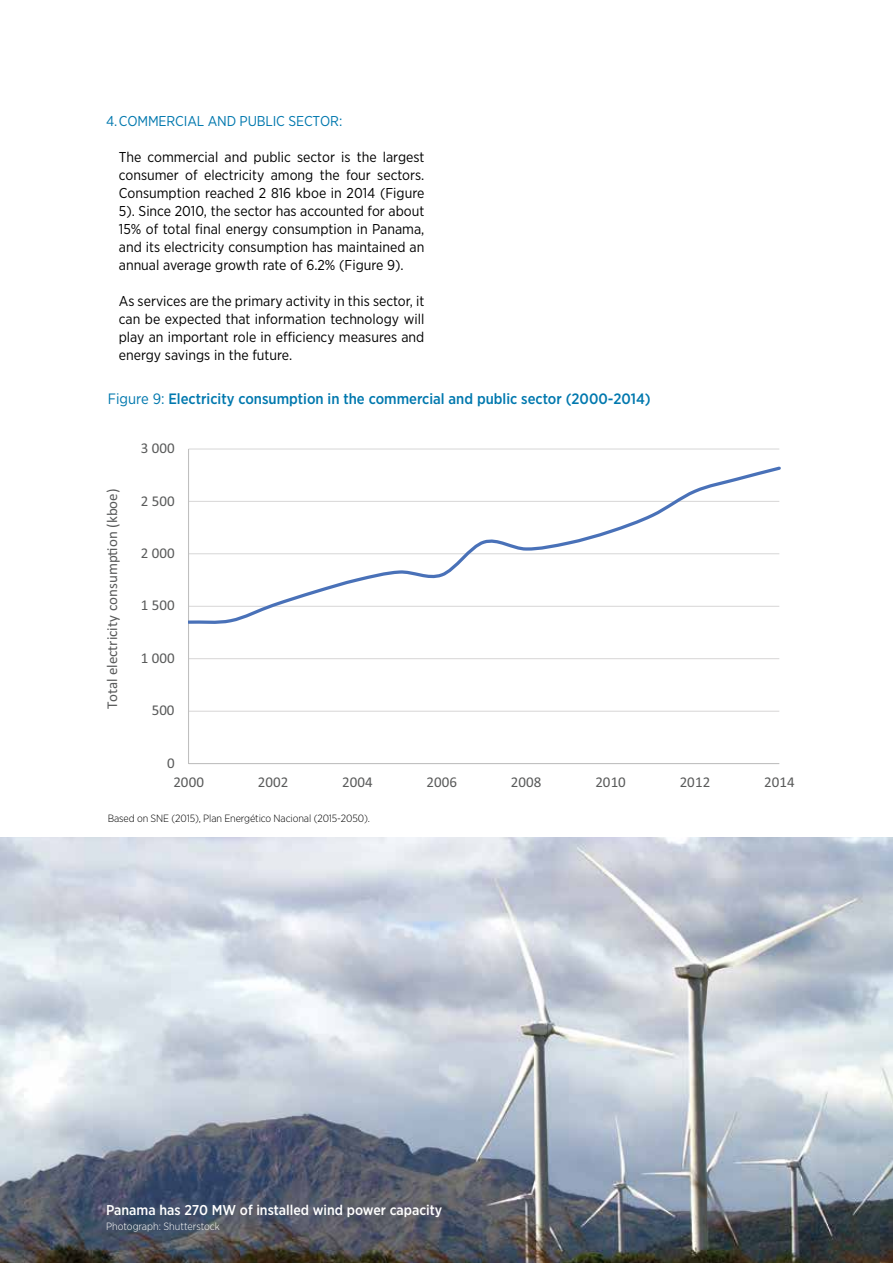
<style>
.page{position:relative;width:893px;height:1263px;background:#fff}
.page>*{position:absolute;margin:0;border:0;box-sizing:border-box;transform-origin:0 0}
.t1{font:15px "Calibri";color:#595a5a}
.t2{font:500 15px "Gotham Narrow";color:#0078ae}
.t3{font:14.25px/18px "Gotham Narrow";color:#000;text-align:justify}
.t4{font:500 14.25px "Gotham Narrow";color:#fff}
.t5{font:14.25px "Gotham Narrow";letter-spacing:-.01em;color:#0078ae}
.t6{font:300 10.5px "Gotham Narrow";letter-spacing:-.01em;color:#000}
.t7{font:300 10.5px "Gotham Narrow";color:#fff}
.s1{font-weight:400}
</style>
<div class="page">
<img style="left:0;top:837px;width:893px;height:426px">
<hr style="left:189px;top:448px;width:590px;height:2px;background:#dad9d9">
<hr style="left:189px;top:658px;width:590px;height:1px;background:#dad9d9">
<hr style="left:189px;top:711px;width:590px;height:1px;background:#dad9d9">
<hr style="left:188px;top:449px;width:1px;height:314px;background:#bfbfbf">
<hr style="left:189px;top:763px;width:590px;height:1px;background:#bfbfbf">
<svg style="left:189px;top:466px;width:591px;height:158px"></svg>
<p class="t5" style="left:106px;top:112px;width:238px">4.COMMERCIAL AND PUBLIC SECTOR:</p>
<p class="t3" style="left:119px;top:148px;width:307px">The commercial and public sector is the largest consumer of electricity among the four sectors.<br>Consumption reached 2 816 kboe in 2014 (Figure 5). Since 2010, the sector has accounted for about 15% of total final energy consumption in Panama, and its electricity consumption has maintained an annual average growth rate of 6.2% (Figure 9).</p>
<p class="t3" style="left:119px;top:292px;width:307px">As services are the primary activity in this sector, it can be expected that information technology will play an important role in efficiency measures and energy savings in the future.</p>
<p class="t2" style="left:108px;top:389px;width:544px"><span class="s1">Figure 9:</span> Electricity consumption in the commercial and public sector (2000-2014)</p>
<p class="t1" style="left:102px;top:709px;width:222px;rotate:-90deg">Total electricity consump on (kboe)</p>
<p class="t1" style="left:141px;top:438px;width:35px">3 000</p>
<p class="t1" style="left:141px;top:490px;width:35px">2 500</p>
<p class="t1" style="left:141px;top:543px;width:35px">2 000</p>
<p class="t1" style="left:141px;top:595px;width:35px">1 500</p>
<p class="t1" style="left:141px;top:647px;width:35px">1 000</p>
<p class="t1" style="left:152px;top:700px;width:24px">500</p>
<p class="t1" style="left:167px;top:752px;width:9px">0</p>
<p class="t1" style="left:173px;top:772px;width:32px">2000</p>
<p class="t1" style="left:258px;top:772px;width:32px">2002</p>
<p class="t1" style="left:342px;top:772px;width:32px">2004</p>
<p class="t1" style="left:427px;top:772px;width:32px">2006</p>
<p class="t1" style="left:511px;top:772px;width:32px">2008</p>
<p class="t1" style="left:595px;top:772px;width:32px">2010</p>
<p class="t1" style="left:680px;top:772px;width:32px">2012</p>
<p class="t1" style="left:764px;top:772px;width:32px">2014</p>
<p class="t6" style="left:108px;top:812px;width:264px">Based on SNE (2015), Plan Energético Nacional (2015-2050).</p>
<p class="t4" style="left:106px;top:1201px;width:338px">Panama has 270 MW of installed wind power capacity</p>
<p class="t7" style="left:106px;top:1220px;width:115px">Photograph: Shutterstock</p>
</div>
